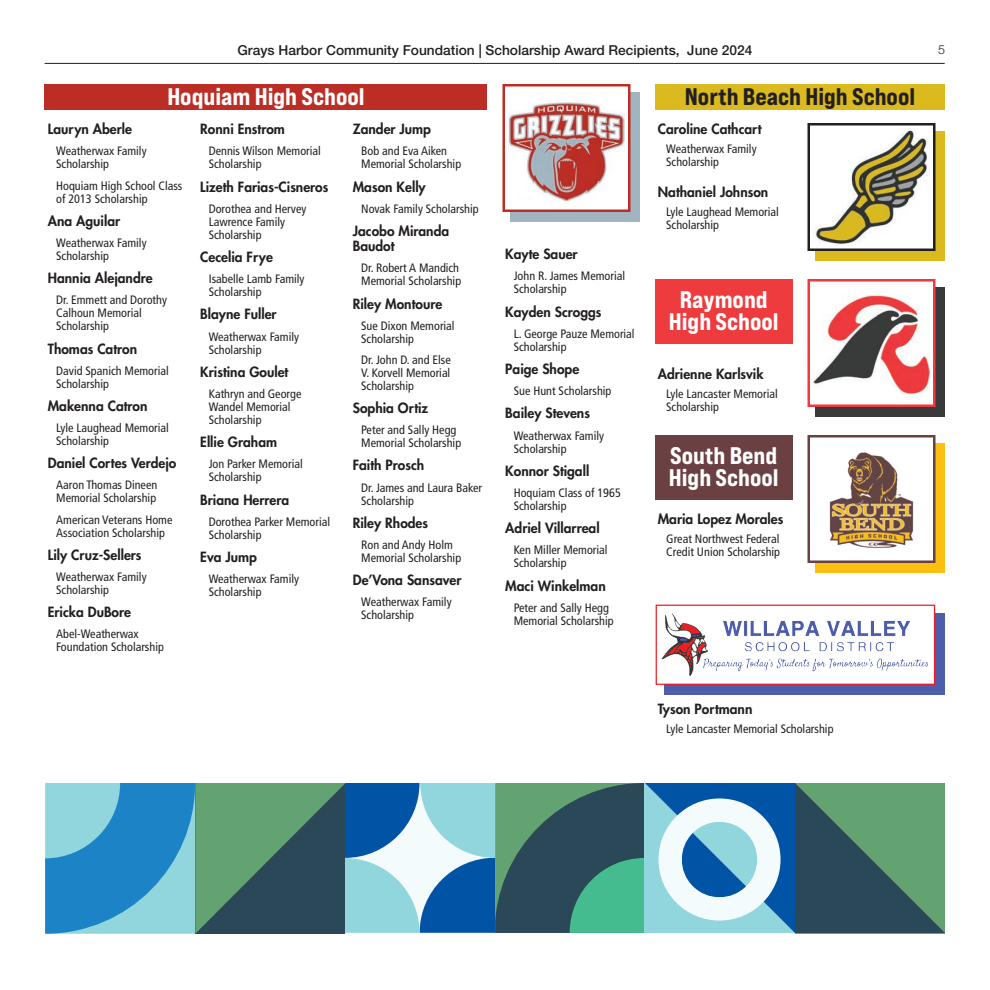
<style>
.page{position:relative;width:990px;height:990px;background:#fff}
.page>*{position:absolute;margin:0;border:0;box-sizing:border-box;transform-origin:0 0}
.t1{font:24px/22px "Bebas Neue Pro Exp Eb";color:#fff;text-align:center}
.t2{font:24px "Bebas Neue Pro Exp Eb";color:#231f20}
.t3{font:800 13.75px/15.1px "Futura Std";color:#231f20}
.t4{font:500 13.75px "Helvetica Neue LT Std";color:#231f20}
.t5{font:300 12.5px "Helvetica Neue LT Std";color:#231f20}
.t6{font:condensed 12.25px/13px "Frutiger LT Std";color:#231f20}
</style>
<div class="page">
<hr style="left:45px;top:63px;width:899px;height:1px;background:#231f20">
<div style="left:45px;top:84px;width:442px;height:26px;background:#bc2e25"></div>
<div style="left:511px;top:92px;width:129px;height:130px;background:#a1b5c0"></div>
<div style="left:504px;top:85px;width:125px;height:126px;background:#fff"></div>
<img style="left:509px;top:102px;width:115px;height:100px">
<div style="left:502px;top:84px;width:129px;height:128px;border:2px solid #bc2e25"></div>
<div style="left:655px;top:84px;width:290px;height:26px;background:#daba1f"></div>
<div style="left:816px;top:131px;width:129px;height:130px;background:#daba1f"></div>
<div style="left:809px;top:124px;width:125px;height:126px;background:#fff"></div>
<img style="left:815px;top:128px;width:114px;height:117px">
<div style="left:808px;top:123px;width:128px;height:128px;border:2px solid #231f20"></div>
<div style="left:655px;top:279px;width:137px;height:65px;background:#ee3b3e"></div>
<div style="left:816px;top:287px;width:129px;height:130px;background:#393a39"></div>
<div style="left:809px;top:280px;width:125px;height:126px;background:#fff"></div>
<img style="left:814px;top:295px;width:115px;height:103px">
<div style="left:808px;top:279px;width:128px;height:128px;border:2px solid #ee3a3e"></div>
<div style="left:655px;top:435px;width:137px;height:65px;background:#6b4042"></div>
<div style="left:664px;top:613px;width:281px;height:82px;background:#4d5da9"></div>
<div style="left:656px;top:605px;width:279px;height:79px;background:#fff"></div>
<img style="left:662px;top:613px;width:266px;height:63px">
<div style="left:656px;top:605px;width:279px;height:80px;border:1px solid #ee1d23"></div>
<div style="left:816px;top:443px;width:129px;height:129px;background:#fdc011"></div>
<div style="left:809px;top:436px;width:125px;height:126px;background:#fff"></div>
<img style="left:829px;top:452px;width:85px;height:96px">
<div style="left:808px;top:435px;width:128px;height:128px;border:2px solid #6b4042"></div>
<svg style="left:45px;top:783px;width:900px;height:151px"></svg>
<p class="t4" style="left:237px;top:42px;width:517px">Grays Harbor Community Foundation | Scholarship Award Recipients, June 2024</p>
<p class="t5" style="left:938px;top:42px;width:8px">5</p>
<h1 class="t1" style="left:167px;top:85px;width:199px">Hoquiam High School</h1>
<h1 class="t2" style="left:685px;top:81px;width:232px">North Beach High School</h1>
<p class="t3" style="left:658px;top:122px;width:105px">Caroline Cathcart</p>
<p class="t6" style="left:666px;top:142px;width:92px">Weatherwax Family<br>Scholarship</p>
<p class="t3" style="left:658px;top:185px;width:112px">Nathaniel Johnson</p>
<p class="t6" style="left:666px;top:205px;width:114px">Lyle Laughead Memorial<br>Scholarship</p>
<p class="t3" style="left:48px;top:122px;width:86px">Lauryn Aberle</p>
<p class="t6" style="left:56px;top:145px;width:92px">Weatherwax Family<br>Scholarship</p>
<p class="t6" style="left:56px;top:179px;width:128px">Hoquiam High School Class of 2013 Scholarship</p>
<p class="t3" style="left:48px;top:213px;width:74px">Ana Aguilar</p>
<p class="t6" style="left:56px;top:236px;width:92px">Weatherwax Family<br>Scholarship</p>
<p class="t3" style="left:48px;top:271px;width:106px">Hannia Alejandre</p>
<p class="t6" style="left:56px;top:294px;width:112px">Dr. Emmett and Dorothy<br>Calhoun Memorial<br>Scholarship</p>
<p class="t3" style="left:48px;top:341px;width:91px">Thomas Catron</p>
<p class="t6" style="left:56px;top:364px;width:114px">David Spanich Memorial<br>Scholarship</p>
<p class="t3" style="left:48px;top:398px;width:101px">Makenna Catron</p>
<p class="t6" style="left:56px;top:421px;width:114px">Lyle Laughead Memorial<br>Scholarship</p>
<p class="t3" style="left:48px;top:456px;width:130px">Daniel Cortes Verdejo</p>
<p class="t6" style="left:56px;top:479px;width:103px">Aaron Thomas Dineen<br>Memorial Scholarship</p>
<p class="t6" style="left:56px;top:513px;width:118px">American Veterans Home<br>Association Scholarship</p>
<p class="t3" style="left:48px;top:547px;width:95px">Lily Cruz-Sellers</p>
<p class="t6" style="left:56px;top:570px;width:92px">Weatherwax Family<br>Scholarship</p>
<p class="t3" style="left:48px;top:605px;width:85px">Ericka DuBore</p>
<p class="t6" style="left:56px;top:628px;width:109px">Abel-Weatherwax<br>Foundation Scholarship</p>
<p class="t3" style="left:353px;top:122px;width:80px">Zander Jump</p>
<p class="t6" style="left:361px;top:145px;width:101px">Bob and Eva Aiken<br>Memorial Scholarship</p>
<p class="t3" style="left:353px;top:179px;width:74px">Mason Kelly</p>
<p class="t6" style="left:361px;top:202px;width:119px">Novak Family Scholarship</p>
<p class="t3" style="left:353px;top:223px;width:98px">Jacobo Miranda<br>Baudot</p>
<p class="t6" style="left:361px;top:262px;width:101px">Dr. Robert A Mandich<br>Memorial Scholarship</p>
<p class="t3" style="left:353px;top:296px;width:91px">Riley Montoure</p>
<p class="t6" style="left:361px;top:319px;width:95px">Sue Dixon Memorial<br>Scholarship</p>
<p class="t6" style="left:361px;top:353px;width:91px;text-align:justify">Dr. John D. and Else V. Korvell Memorial Scholarship</p>
<p class="t3" style="left:353px;top:400px;width:77px">Sophia Ortiz</p>
<p class="t6" style="left:361px;top:424px;width:101px">Peter and Sally Hegg<br>Memorial Scholarship</p>
<p class="t3" style="left:353px;top:458px;width:73px">Faith Prosch</p>
<p class="t6" style="left:361px;top:481px;width:122px">Dr. James and Laura Baker<br>Scholarship</p>
<p class="t3" style="left:353px;top:515px;width:77px">Riley Rhodes</p>
<p class="t6" style="left:361px;top:538px;width:101px">Ron and Andy Holm<br>Memorial Scholarship</p>
<p class="t3" style="left:353px;top:573px;width:110px">De’Vona Sansaver</p>
<p class="t6" style="left:361px;top:596px;width:92px">Weatherwax Family<br>Scholarship</p>
<p class="t3" style="left:200px;top:122px;width:86px">Ronni Enstrom</p>
<p class="t6" style="left:209px;top:145px;width:114px">Dennis Wilson Memorial<br>Scholarship</p>
<p class="t3" style="left:200px;top:179px;width:130px">Lizeth Farias-Cisneros</p>
<p class="t6" style="left:209px;top:202px;width:99px">Dorothea and Hervey<br>Lawrence Family<br>Scholarship</p>
<p class="t3" style="left:200px;top:249px;width:74px">Cecelia Frye</p>
<p class="t6" style="left:209px;top:273px;width:97px">Isabelle Lamb Family<br>Scholarship</p>
<p class="t3" style="left:200px;top:307px;width:78px">Blayne Fuller</p>
<p class="t6" style="left:209px;top:330px;width:92px">Weatherwax Family<br>Scholarship</p>
<p class="t3" style="left:200px;top:364px;width:90px">Kristina Goulet</p>
<p class="t6" style="left:209px;top:387px;width:94px">Kathryn and George<br>Wandel Memorial<br>Scholarship</p>
<p class="t3" style="left:200px;top:435px;width:78px">Ellie Graham</p>
<p class="t6" style="left:209px;top:458px;width:96px">Jon Parker Memorial<br>Scholarship</p>
<p class="t3" style="left:200px;top:492px;width:91px">Briana Herrera</p>
<p class="t6" style="left:209px;top:515px;width:123px">Dorothea Parker Memorial<br>Scholarship</p>
<p class="t3" style="left:200px;top:549px;width:58px">Eva Jump</p>
<p class="t6" style="left:209px;top:572px;width:92px">Weatherwax Family<br>Scholarship</p>
<p class="t3" style="left:505px;top:247px;width:74px">Kayte Sauer</p>
<p class="t6" style="left:514px;top:270px;width:113px">John R. James Memorial<br>Scholarship</p>
<p class="t3" style="left:505px;top:304px;width:98px">Kayden Scroggs</p>
<p class="t6" style="left:514px;top:327px;width:122px">L. George Pauze Memorial<br>Scholarship</p>
<p class="t3" style="left:505px;top:361px;width:75px">Paige Shope</p>
<p class="t6" style="left:514px;top:385px;width:99px">Sue Hunt Scholarship</p>
<p class="t3" style="left:505px;top:406px;width:86px">Bailey Stevens</p>
<p class="t6" style="left:514px;top:429px;width:92px">Weatherwax Family<br>Scholarship</p>
<p class="t3" style="left:505px;top:463px;width:86px">Konnor Stigall</p>
<p class="t6" style="left:514px;top:486px;width:109px">Hoquiam Class of 1965<br>Scholarship</p>
<p class="t3" style="left:505px;top:521px;width:96px">Adriel Villarreal</p>
<p class="t6" style="left:514px;top:544px;width:95px">Ken Miller Memorial<br>Scholarship</p>
<p class="t3" style="left:505px;top:578px;width:102px">Maci Winkelman</p>
<p class="t6" style="left:514px;top:601px;width:101px">Peter and Sally Hegg<br>Memorial Scholarship</p>
<h1 class="t1" style="left:669px;top:288px;width:111px">Raymond<br>High School</h1>
<p class="t3" style="left:658px;top:367px;width:107px">Adrienne Karlsvik</p>
<p class="t6" style="left:666px;top:387px;width:113px">Lyle Lancaster Memorial<br>Scholarship</p>
<h1 class="t1" style="left:669px;top:444px;width:111px;text-align:left">South Bend<br>High School</h1>
<p class="t3" style="left:658px;top:512px;width:127px">Maria Lopez Morales</p>
<p class="t6" style="left:666px;top:532px;width:115px">Great Northwest Federal<br>Credit Union Scholarship</p>
<p class="t3" style="left:658px;top:702px;width:96px">Tyson Portmann</p>
<p class="t6" style="left:666px;top:722px;width:169px">Lyle Lancaster Memorial Scholarship</p>
</div>
